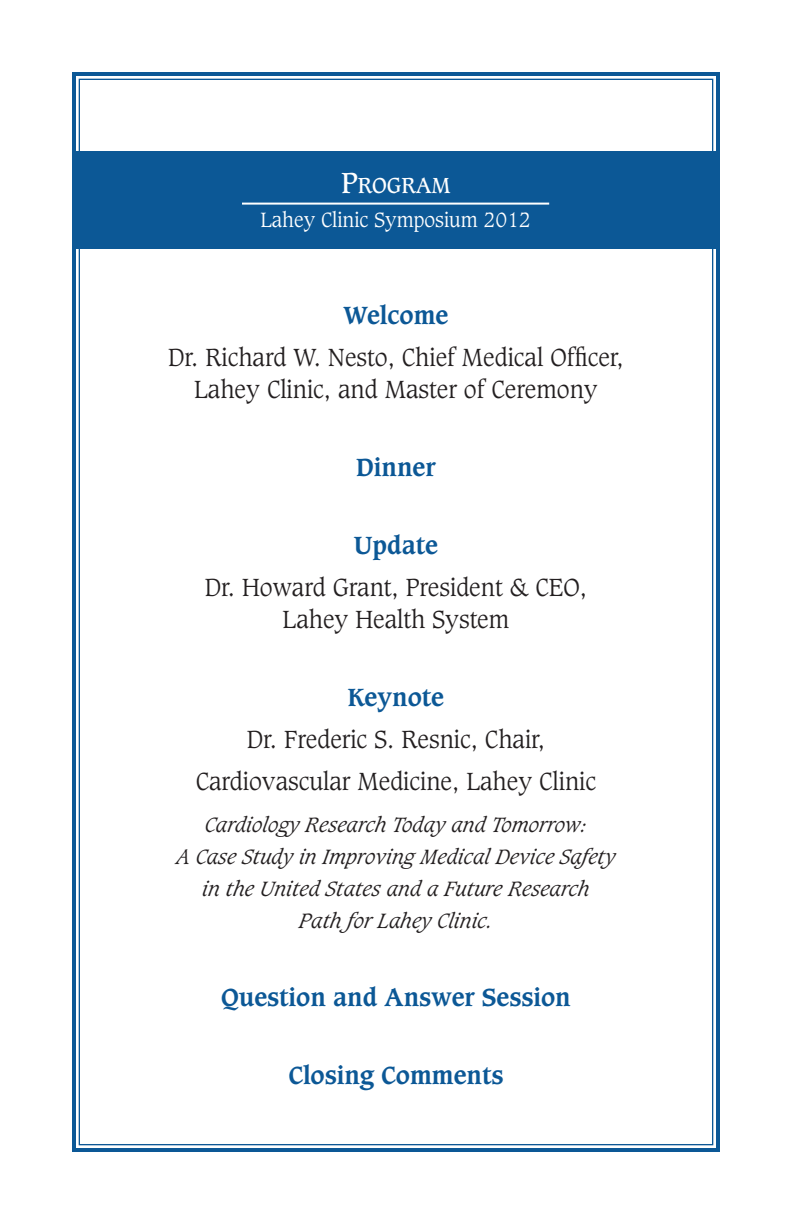
<style>
.page{position:relative;width:792px;height:1224px;background:#fff}
.page>*{position:absolute;margin:0;border:0;box-sizing:border-box;transform-origin:0 0}
.t1{font:300 24px/32px "Caxton Std";color:#231f20;text-align:center}
.t2{font:700 24px "Caxton Std";color:#0c5896}
.t3{font:21px "Caxton Std";color:#fff}
.t4{font:italic 300 20px/32px "Caxton Std";color:#231f20;text-align:center}
.t5{font:300 20px "Caxton Std";color:#fff}
.s1{font-size:28px}
</style>
<div class="page">
<div style="left:72px;top:72px;width:648px;height:1080px;border:4px solid #0c5896"></div>
<div style="left:73px;top:152px;width:645px;height:97px;background:#0c5896"></div>
<hr style="left:242px;top:203px;width:307px;height:2px;background:#fff">
<p class="t3" style="left:341px;top:176px;width:111px"><span class="s1">P</span>ROGRAM</p>
<p class="t5" style="left:260px;top:211px;width:272px">Lahey Clinic Symposium 2012</p>
<p class="t2" style="left:343px;top:305px;width:106px">Welcome</p>
<p class="t1" style="left:168px;top:344px;width:457px">Dr. Richard W. Nesto, Chief Medical Officer,<br>Lahey Clinic, and Master of Ceremony</p>
<p class="t2" style="left:356px;top:457px;width:81px">Dinner</p>
<p class="t2" style="left:354px;top:535px;width:86px">Update</p>
<p class="t1" style="left:205px;top:574px;width:384px">Dr. Howard Grant, President &amp; CEO,<br>Lahey Health System</p>
<p class="t2" style="left:348px;top:687px;width:98px">Keynote</p>
<p class="t1" style="left:196px;top:721px;width:402px;line-height:42px">Dr. Frederic S. Resnic, Chair,<br>Cardiovascular Medicine, Lahey Clinic</p>
<p class="t4" style="left:176px;top:811px;width:440px">Cardiology Research Today and Tomorrow:<br>A Case Study in Improving Medical Device Safety in the United States and a Future Research<br>Path for Lahey Clinic.</p>
<p class="t2" style="left:221px;top:987px;width:351px">Question and Answer Session</p>
<p class="t2" style="left:288px;top:1065px;width:217px">Closing Comments</p>
</div>
